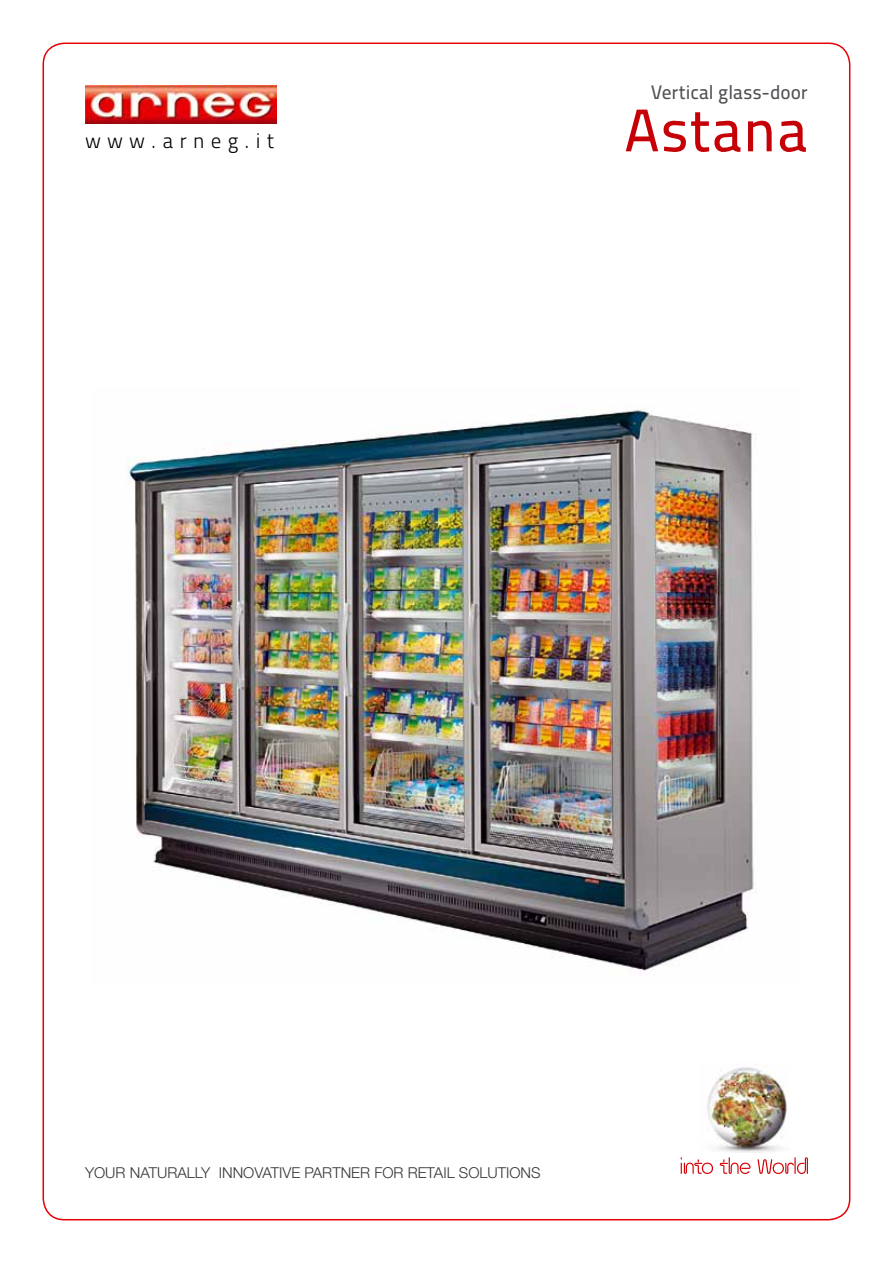
<style>
.page{position:relative;width:893px;height:1263px;background:#fff}
.page>*{position:absolute;margin:0;border:0;box-sizing:border-box;transform-origin:0 0}
.t1{font:60px "Titillium Maps 26 L 500 wt";color:#c50006}
.t2{font:21px "Titillium Maps 26 L 250 wt";letter-spacing:.29em;color:#000}
.t3{font:19.5px "Titillium Maps 26 L 500 wt";letter-spacing:-.005em;color:#504f53}
.t4{font:300 15px "Helvetica Neue LT Pro";color:#373437}
</style>
<div class="page">
<img style="left:127px;top:410px;width:627px;height:565px">
<img style="left:85px;top:85px;width:191px;height:39px">
<svg style="left:681px;top:1157px;width:32px;height:17px"></svg>
<svg style="left:720px;top:1157px;width:30px;height:17px"></svg>
<svg style="left:758px;top:1157px;width:50px;height:17px"></svg>
<img style="left:707px;top:1067px;width:81px;height:86px">
<h2 class="t2" style="left:85px;top:125px;width:191px">www.arneg.it</h2>
<h3 class="t3" style="left:651px;top:77px;width:159px">Vertical glass-door</h3>
<h1 class="t1" style="left:624px;top:85px;width:186px">Astana</h1>
<p class="t4" style="left:85px;top:1163px;width:457px">YOUR NATURALLY INNOVATIVE PARTNER FOR RETAIL SOLUTIONS</p>
</div>
